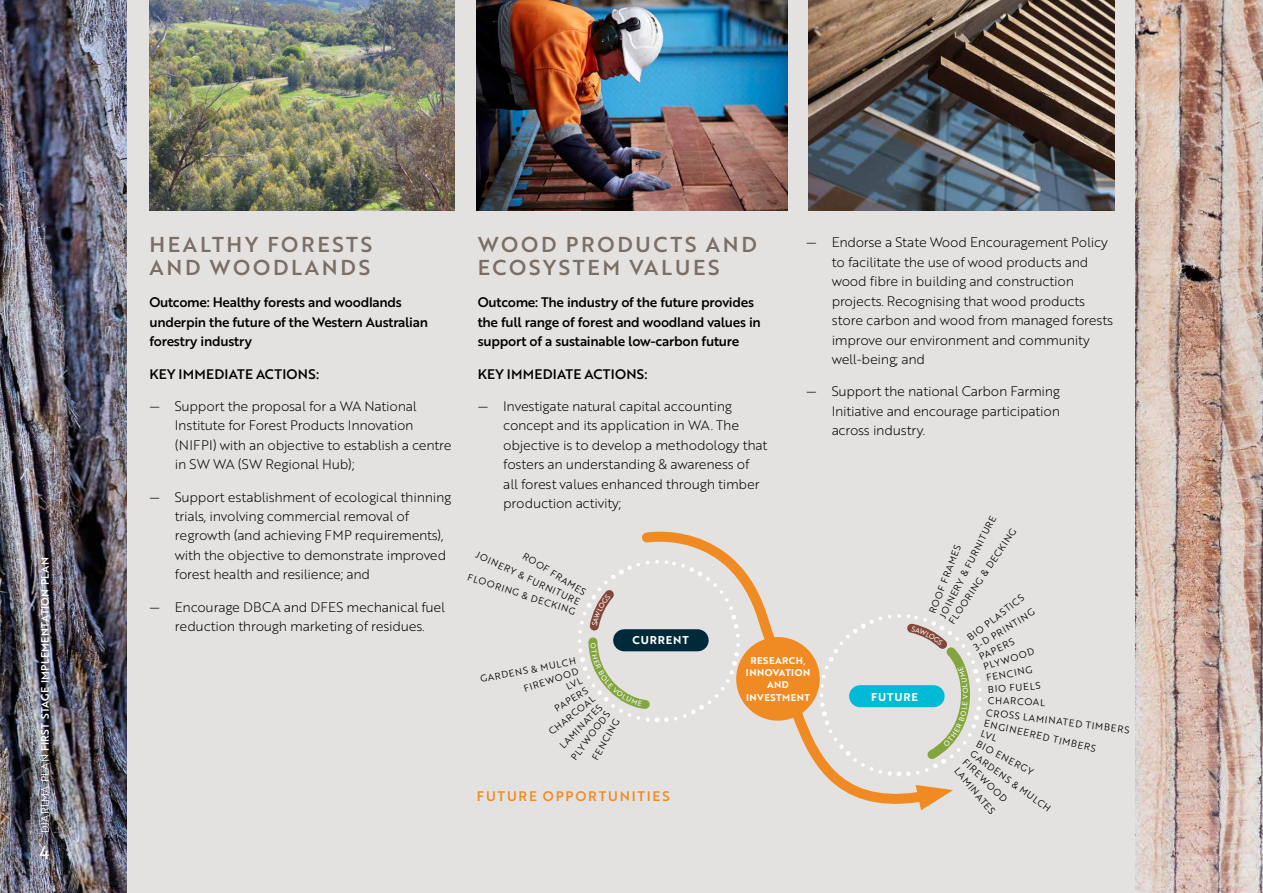
<style>
.page{position:relative;width:1263px;height:893px;background:#fff}
.page>*{position:absolute;margin:0;border:0;box-sizing:border-box;transform-origin:0 0}
.t1{font:21px/22.5px "Brother 1816 Medium";letter-spacing:.13em;color:#7a6e66}
.t2{font:18px "Brother 1816 Regular";color:#fff}
.t3{font:13.5px/19.5px "Brother 1816 Light";letter-spacing:-.02em;color:#000}
.t4{font:13.5px/19.5px "Brother 1816 Medium";letter-spacing:-.02em;color:#000}
.t5{font:13.5px "Brother 1816 Medium";letter-spacing:.02em;color:#000}
.t6{font:13.5px "Brother 1816 Medium";letter-spacing:.13em;color:#ef8b22}
.t7{font:11.1px "Brother 1816 Bold";letter-spacing:.08em;color:#fff}
.t8{font:10.5px "Brother 1816 Medium";letter-spacing:.03em;color:#fff}
.t9{font:9.6px "Brother 1816 Book";color:#000}
.t10{font:9.6px/12.5px "Brother 1816 Bold";letter-spacing:.05em;color:#fff;text-align:center}
.t11{font:9.45px "Brother 1816 Book";color:#000}
.s1{font-family:"Brother 1816 Book"}
</style>
<div class="page">
<img style="left:0;top:0;width:128px;height:893px">
<div style="left:128px;top:0;width:1008px;height:893px;background:#e4e2e0"></div>
<img style="left:1136px;top:0;width:127px;height:893px">
<img style="left:149px;top:0;width:306px;height:211px">
<img style="left:477px;top:0;width:311px;height:211px">
<img style="left:809px;top:0;width:305px;height:211px">
<svg style="left:642px;top:531px;width:280px;height:280px"></svg>
<svg style="left:915px;top:785px;width:38px;height:25px"></svg>
<div style="left:736px;top:637px;width:84px;height:84px;background:#ef8b22;border-radius:50%"></div>
<svg style="left:578px;top:560px;width:162px;height:162px"></svg>
<svg style="left:820px;top:614px;width:162px;height:162px"></svg>
<p class="t8" style="left:37px;top:833px;width:278px;rotate:-90deg"><span class="s1">DJARLMA PLAN</span> FIRST STAGE IMPLEMENTATION PLAN</p>
<h2 class="t2" style="left:39px;top:839px;width:12px">4</h2>
<h1 class="t1" style="left:149px;top:233px;width:224px">HEALTHY FORESTS<br>AND WOODLANDS</h1>
<p class="t4" style="left:149px;top:292px;width:280px">Outcome: Healthy forests and woodlands underpin the future of the Western Australian forestry industry</p>
<p class="t5" style="left:149px;top:363px;width:171px">KEY IMMEDIATE ACTIONS:</p>
<p class="t3" style="left:175px;top:396px;width:278px;text-indent:-26px">— Support the proposal for a WA National Institute for Forest Products Innovation (NIFPI) with an objective to establish a centre in SW WA (SW Regional Hub);</p>
<p class="t3" style="left:175px;top:486px;width:278px;text-indent:-26px">— Support establishment of ecological thinning trials, involving commercial removal of regrowth (and achieving FMP requirements), with the objective to demonstrate improved forest health and resilience; and</p>
<p class="t3" style="left:149px;top:597px;width:297px;text-align:center">— Encourage DBCA and DFES mechanical fuel reduction through marketing of residues.</p>
<h1 class="t1" style="left:478px;top:233px;width:281px">WOOD PRODUCTS AND<br>ECOSYSTEM VALUES</h1>
<p class="t4" style="left:478px;top:292px;width:285px">Outcome: The industry of the future provides the full range of forest and woodland values in support of a sustainable low-carbon future</p>
<p class="t5" style="left:478px;top:363px;width:171px">KEY IMMEDIATE ACTIONS:</p>
<p class="t3" style="left:503px;top:396px;width:266px;text-indent:-26px">— Investigate natural capital accounting concept and its application in WA. The objective is to develop a methodology that fosters an understanding &amp; awareness of all forest values enhanced through timber production activity;</p>
<p class="t3" style="left:832px;top:232px;width:283px;text-indent:-26px">— Endorse a State Wood Encouragement Policy to facilitate the use of wood products and wood fibre in building and construction projects. Recognising that wood products store carbon and wood from managed forests improve our environment and community well-being; and</p>
<p class="t3" style="left:832px;top:381px;width:230px;text-align:justify;text-indent:-26px">— Support the national Carbon Farming Initiative and encourage participation across industry.</p>
<p class="t11" style="left:480px;top:548px;width:115px;rotate:25deg">JOINERY &amp; FURNITURE</p>
<p class="t11" style="left:527px;top:549px;width:74px;rotate:32deg">ROOF FRAMES</p>
<p class="t11" style="left:470px;top:570px;width:114px;rotate:18deg">FLOORING &amp; DECKING</p>
<p class="t11" style="left:479px;top:672px;width:99px;rotate:-11deg">GARDENS &amp; MULCH</p>
<p class="t11" style="left:522px;top:682px;width:58px;rotate:-18deg">FIREWOOD</p>
<p class="t11" style="left:552px;top:703px;width:39px;rotate:-32deg">PAPERS</p>
<p class="t11" style="left:546px;top:727px;width:58px;rotate:-39deg">CHARCOAL</p>
<p class="t11" style="left:556px;top:742px;width:58px;rotate:-46deg">LAMINATES</p>
<p class="t11" style="left:568px;top:754px;width:59px;rotate:-53deg">PLYWOODS</p>
<p class="t11" style="left:588px;top:756px;width:47px;rotate:-60deg">FENCING</p>
<p class="t7" style="left:632px;top:632px;width:58px">CURRENT</p>
<p class="t6" style="left:477px;top:786px;width:194px">FUTURE OPPORTUNITIES</p>
<p class="t10" style="left:746px;top:653px;width:66px">RESEARCH,<br>INNOVATION<br>AND<br>INVESTMENT</p>
<p class="t7" style="left:871px;top:688px;width:48px">FUTURE</p>
<p class="t11" style="left:936px;top:614px;width:115px;rotate:-63deg">JOINERY &amp; FURNITURE</p>
<p class="t11" style="left:945px;top:619px;width:114px;rotate:-56deg">FLOORING &amp; DECKING</p>
<p class="t11" style="left:925px;top:610px;width:74px;rotate:-69deg">ROOF FRAMES</p>
<p class="t9" style="left:964px;top:633px;width:71px;rotate:-38deg">BIO PLASTICS</p>
<p class="t9" style="left:971px;top:642px;width:71px;rotate:-32deg">3-D PRINTING</p>
<p class="t9" style="left:977px;top:651px;width:39px;rotate:-25deg">PAPERS</p>
<p class="t9" style="left:981px;top:660px;width:54px;rotate:-18deg">PLYWOOD</p>
<p class="t9" style="left:985px;top:671px;width:48px;rotate:-11deg">FENCING</p>
<p class="t9" style="left:987px;top:682px;width:54px;rotate:-4deg">BIO FUELS</p>
<p class="t9" style="left:986px;top:716px;width:116px;rotate:13deg">ENGINEERED TIMBERS</p>
<p class="t9" style="left:988px;top:693px;width:59px;rotate:2deg">CHARCOAL</p>
<p class="t9" style="left:987px;top:705px;width:146px;rotate:7deg">CROSS LAMINATED TIMBERS</p>
<p class="t9" style="left:980px;top:737px;width:65px;rotate:28deg">BIO ENERGY</p>
<p class="t11" style="left:975px;top:747px;width:99px;rotate:36deg">GARDENS &amp; MULCH</p>
<p class="t9" style="left:969px;top:755px;width:59px;rotate:44deg">FIREWOOD</p>
<p class="t9" style="left:962px;top:764px;width:59px;rotate:50deg">LAMINATES</p>
</div>
